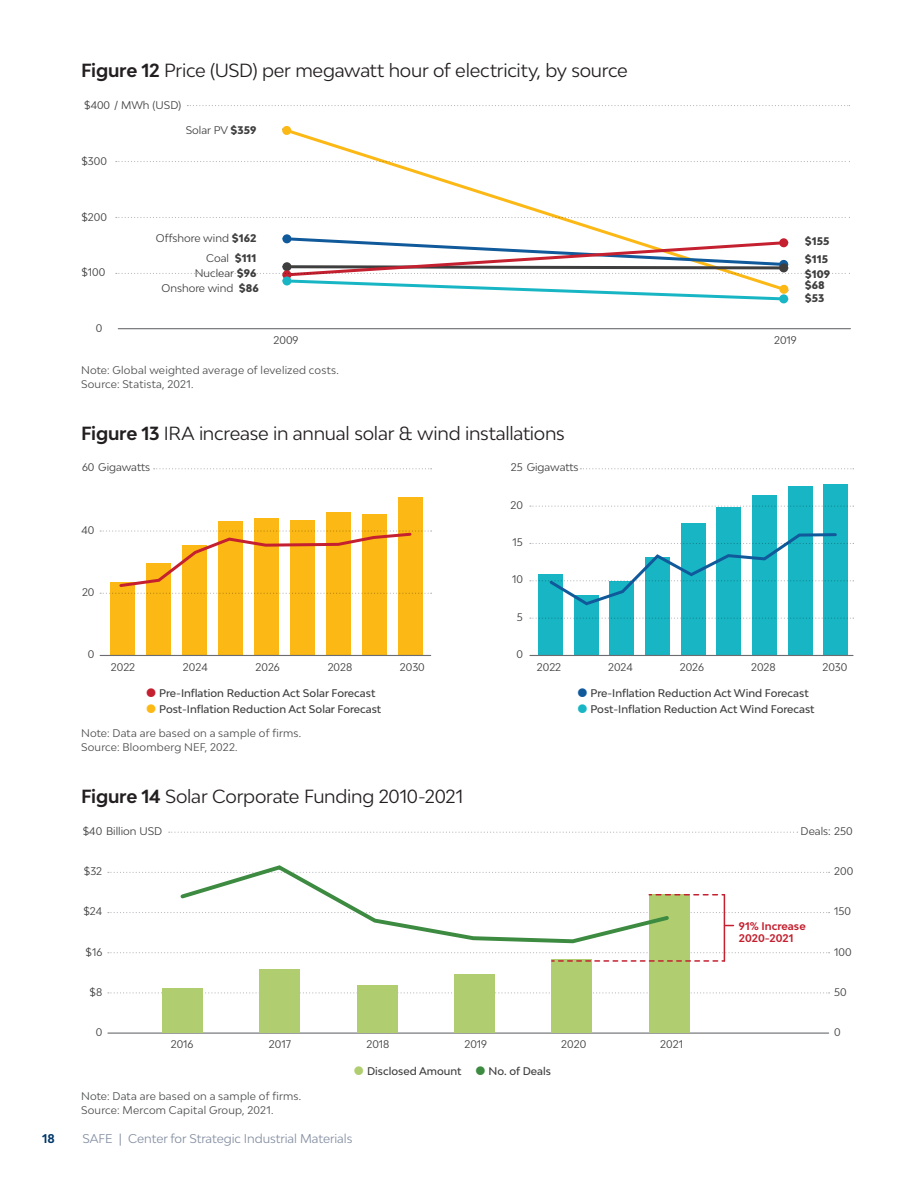
<style>
.page{position:relative;width:918px;height:1188px;background:#fff}
.page>*{position:absolute;margin:0;border:0;box-sizing:border-box;transform-origin:0 0}
.Figure_Title{font:18px "Bw Modelica";letter-spacing:-.015em;color:#231f20}
.t1{font:12px "Bw Modelica";letter-spacing:-.005em;color:#848fa1}
.t2{font:700 12px "Bw Modelica";color:#01386a}
.t3{font:10.5px/19.2px "Bw Modelica";color:#3e3e3f;text-align:right}
.Figure_Caption{font:10.5px/13.5px "Bw Modelica";letter-spacing:.02em;color:#4b4c4d}
.t4{font:500 10.5px/15.8px "Bw Modelica";color:#3e3e3f}
.t5{font:700 10.5px/12.8px "Bw Modelica";color:#c4202f}
.t6{font:800 10.5px/14.4px "Bw Modelica";color:#3e3e3f}
.s1{font-weight:700}
.s2{font-weight:800}
</style>
<div class="page">
<hr style="left:118px;top:328px;width:732px;height:1px;background:#6c6d70">
<svg style="left:284px;top:130px;width:338px;height:106px"></svg>
<svg style="left:282px;top:126px;width:10px;height:10px"></svg>
<svg style="left:282px;top:234px;width:10px;height:9px"></svg>
<svg style="left:116px;top:236px;width:734px;height:66px"></svg>
<svg style="left:116px;top:217px;width:734px;height:1px"></svg>
<svg style="left:116px;top:161px;width:734px;height:1px"></svg>
<svg style="left:187px;top:105px;width:663px;height:1px"></svg>
<div style="left:110px;top:582px;width:25px;height:74px;background:#fcb814"></div>
<div style="left:146px;top:563px;width:25px;height:93px;background:#fcb814"></div>
<div style="left:182px;top:546px;width:25px;height:110px;background:#fcb814"></div>
<div style="left:218px;top:521px;width:25px;height:135px;background:#fcb814"></div>
<div style="left:254px;top:518px;width:25px;height:138px;background:#fcb814"></div>
<div style="left:290px;top:520px;width:25px;height:136px;background:#fcb814"></div>
<div style="left:326px;top:512px;width:25px;height:144px;background:#fcb814"></div>
<div style="left:362px;top:515px;width:25px;height:141px;background:#fcb814"></div>
<div style="left:398px;top:498px;width:25px;height:158px;background:#fcb814"></div>
<div style="left:538px;top:575px;width:25px;height:81px;background:#18b6c4"></div>
<div style="left:574px;top:595px;width:25px;height:61px;background:#18b6c4"></div>
<div style="left:610px;top:581px;width:24px;height:75px;background:#18b6c4"></div>
<div style="left:645px;top:557px;width:25px;height:99px;background:#18b6c4"></div>
<div style="left:681px;top:524px;width:25px;height:132px;background:#18b6c4"></div>
<div style="left:717px;top:508px;width:24px;height:148px;background:#18b6c4"></div>
<div style="left:752px;top:495px;width:25px;height:161px;background:#18b6c4"></div>
<div style="left:788px;top:487px;width:25px;height:169px;background:#18b6c4"></div>
<div style="left:824px;top:485px;width:24px;height:171px;background:#18b6c4"></div>
<svg style="left:100px;top:530px;width:332px;height:64px"></svg>
<svg style="left:154px;top:468px;width:278px;height:1px"></svg>
<hr style="left:100px;top:655px;width:331px;height:1px;background:#6c6d70">
<svg style="left:530px;top:618px;width:324px;height:1px"></svg>
<svg style="left:580px;top:468px;width:274px;height:1px"></svg>
<hr style="left:530px;top:655px;width:323px;height:1px;background:#6c6d70">
<svg style="left:530px;top:532px;width:324px;height:75px"></svg>
<svg style="left:530px;top:506px;width:324px;height:1px"></svg>
<svg style="left:108px;top:992px;width:722px;height:1px"></svg>
<svg style="left:169px;top:832px;width:629px;height:1px"></svg>
<hr style="left:108px;top:1033px;width:721px;height:1px;background:#6c6d70">
<svg style="left:108px;top:952px;width:722px;height:1px"></svg>
<div style="left:162px;top:988px;width:41px;height:45px;background:#b0ce70"></div>
<div style="left:260px;top:970px;width:40px;height:63px;background:#b0ce70"></div>
<div style="left:357px;top:985px;width:40px;height:48px;background:#b0ce70"></div>
<div style="left:454px;top:974px;width:41px;height:59px;background:#b0ce70"></div>
<div style="left:552px;top:960px;width:40px;height:73px;background:#b0ce70"></div>
<div style="left:649px;top:894px;width:41px;height:139px;background:#b0ce70"></div>
<svg style="left:552px;top:960px;width:172px;height:2px"></svg>
<hr style="left:724px;top:895px;width:1px;height:66px;background:#c4202f">
<svg style="left:108px;top:865px;width:722px;height:80px"></svg>
<p class="Figure_Title" style="left:81px;top:59px;width:548px"><span class="s1">Figure 12</span> Price (USD) per megawatt hour of electricity, by source</p>
<p class="t3" style="left:84px;top:96px;width:99px">$400 / MWh (USD)</p>
<p class="t3" style="left:81px;top:151px;width:27px">$300</p>
<p class="t3" style="left:186px;top:120px;width:72px">Solar PV <span class="s2">$359</span></p>
<p class="t3" style="left:81px;top:207px;width:27px">$200</p>
<p class="t3" style="left:81px;top:262px;width:25px">$100</p>
<p class="t3" style="left:96px;top:318px;width:8px">0</p>
<p class="t3" style="left:156px;top:229px;width:102px">Offshore wind <span class="s2">$162<br></span>Coal <span class="s2">$111</span></p>
<p class="t3" style="left:195px;top:263px;width:63px">Nuclear <span class="s2">$96</span></p>
<p class="t3" style="left:161px;top:278px;width:99px">Onshore wind <span class="s2">$86</span></p>
<p class="t3" style="left:274px;top:331px;width:26px">2009</p>
<p class="t3" style="left:774px;top:331px;width:24px">2019</p>
<p class="Figure_Caption" style="left:81px;top:363px;width:259px">Note: Global weighted average of levelized costs.<br>Source: Statista, 2021.</p>
<p class="Figure_Title" style="left:81px;top:422px;width:485px"><span class="s1">Figure 13</span> IRA increase in annual solar &amp; wind installations</p>
<p class="t3" style="left:82px;top:458px;width:70px">60 Gigawatts</p>
<p class="t3" style="left:511px;top:458px;width:69px">25 Gigawatts</p>
<p class="t6" style="left:805px;top:233px;width:26px">$155</p>
<p class="t6" style="left:805px;top:252px;width:27px">$115 $109</p>
<p class="t6" style="left:805px;top:278px;width:21px">$68</p>
<p class="t6" style="left:805px;top:291px;width:21px">$53</p>
<p class="t3" style="left:82px;top:520px;width:14px">40</p>
<p class="t3" style="left:510px;top:495px;width:14px">20</p>
<p class="t3" style="left:513px;top:532px;width:12px">15</p>
<p class="t3" style="left:82px;top:582px;width:14px">20</p>
<p class="t3" style="left:512px;top:570px;width:12px">10</p>
<p class="t3" style="left:517px;top:607px;width:7px">5</p>
<p class="t3" style="left:88px;top:644px;width:8px">0</p>
<p class="t3" style="left:516px;top:644px;width:8px">0</p>
<p class="t3" style="left:111px;top:657px;width:26px">2022</p>
<p class="t3" style="left:183px;top:657px;width:26px">2024</p>
<p class="t3" style="left:256px;top:657px;width:26px">2026</p>
<p class="t3" style="left:328px;top:657px;width:26px">2028</p>
<p class="t3" style="left:400px;top:657px;width:26px">2030</p>
<p class="t3" style="left:537px;top:657px;width:26px">2022</p>
<p class="t3" style="left:608px;top:657px;width:26px">2024</p>
<p class="t3" style="left:680px;top:657px;width:26px">2026</p>
<p class="t3" style="left:751px;top:657px;width:26px">2028</p>
<p class="t3" style="left:822px;top:657px;width:26px">2030</p>
<p class="t4" style="left:159px;top:685px;width:224px">Pre-Inflation Reduction Act Solar Forecast<br>Post-Inflation Reduction Act Solar Forecast</p>
<p class="t4" style="left:591px;top:685px;width:226px">Pre-Inflation Reduction Act Wind Forecast<br>Post-Inflation Reduction Act Wind Forecast</p>
<p class="Figure_Caption" style="left:81px;top:726px;width:222px">Note: Data are based on a sample of firms.<br>Source: Bloomberg NEF, 2022.</p>
<p class="Figure_Title" style="left:81px;top:785px;width:384px"><span class="s1">Figure 14</span> Solar Corporate Funding 2010-2021</p>
<p class="t3" style="left:83px;top:821px;width:81px">$40 Billion USD</p>
<p class="t3" style="left:84px;top:861px;width:20px">$32</p>
<p class="t3" style="left:83px;top:902px;width:20px">$24</p>
<p class="t3" style="left:85px;top:942px;width:18px">$16</p>
<p class="t3" style="left:89px;top:982px;width:14px">$8</p>
<p class="t3" style="left:96px;top:1022px;width:8px">0</p>
<p class="t3" style="left:171px;top:1035px;width:24px">2016</p>
<p class="t3" style="left:269px;top:1035px;width:24px">2017</p>
<p class="t3" style="left:366px;top:1035px;width:25px">2018</p>
<p class="t3" style="left:465px;top:1035px;width:24px">2019</p>
<p class="t3" style="left:561px;top:1035px;width:26px">2020</p>
<p class="t3" style="left:660px;top:1035px;width:24px">2021</p>
<p class="t4" style="left:367px;top:1063px;width:96px">Disclosed Amount</p>
<p class="t4" style="left:489px;top:1063px;width:64px">No. of Deals</p>
<p class="Figure_Caption" style="left:81px;top:1089px;width:222px">Note: Data are based on a sample of firms.<br>Source: Mercom Capital Group, 2021.</p>
<p class="t2" style="left:42px;top:1131px;width:14px">18</p>
<p class="t1" style="left:83px;top:1131px;width:271px">SAFE | Center for Strategic Industrial Materials</p>
<p class="t3" style="left:801px;top:821px;width:54px">Deals: 250</p>
<p class="t5" style="left:739px;top:919px;width:68px">91% Increase<br>2020-2021</p>
<p class="t3" style="left:834px;top:861px;width:20px">200</p>
<p class="t3" style="left:834px;top:902px;width:18px">150</p>
<p class="t3" style="left:834px;top:942px;width:19px">100</p>
<p class="t3" style="left:834px;top:982px;width:14px">50</p>
<p class="t3" style="left:834px;top:1022px;width:8px">0</p>
</div>
